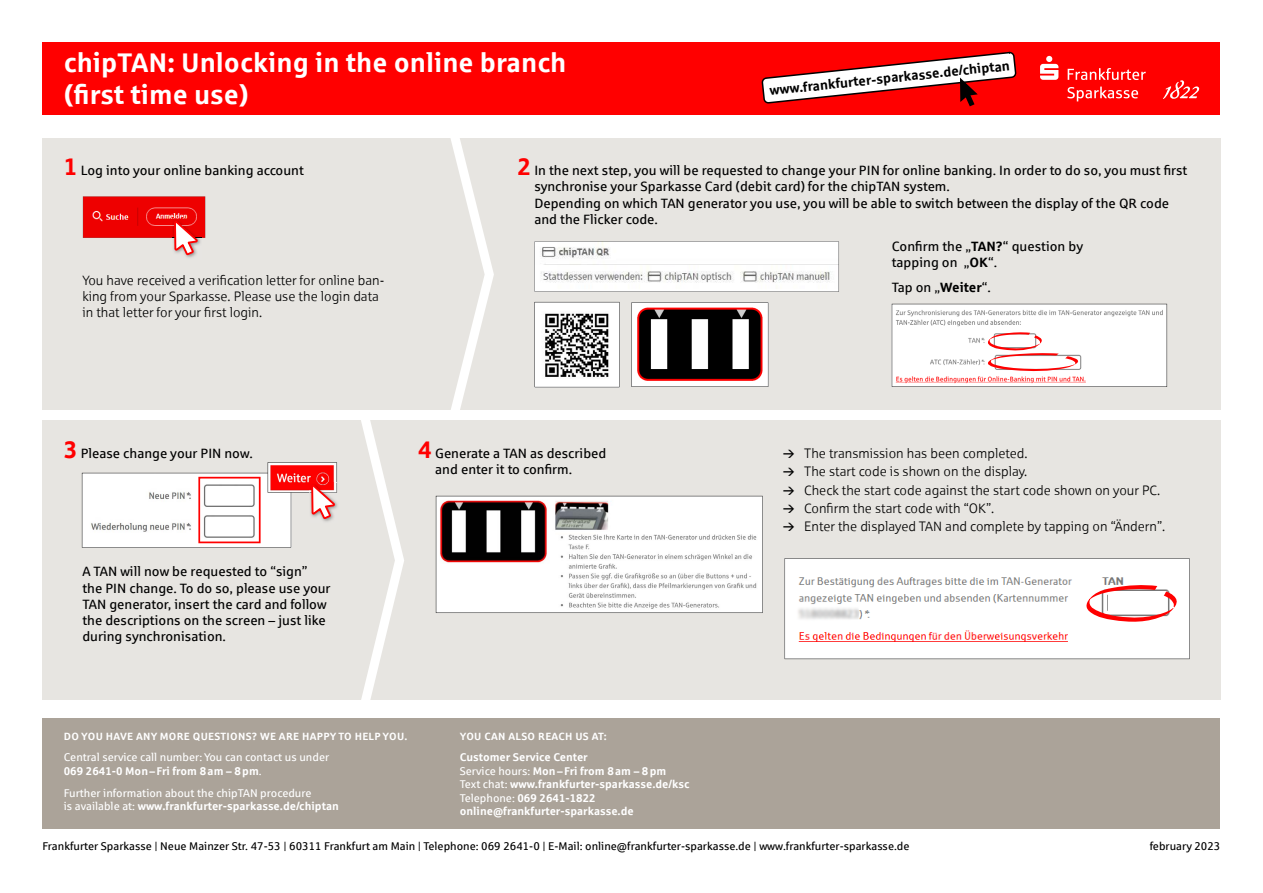
<style>
.page{position:relative;width:1263px;height:893px;background:#fff}
.page>*{position:absolute;margin:0;border:0;box-sizing:border-box;transform-origin:0 0}
.t1{font:700 27px/32.4px "Sparkasse Rg";color:#fff}
.t2{font:13.5px/16.2px "Sparkasse Rg";color:#000}
.t3{font:13.5px/18.3px "Sparkasse Lt";color:#000}
.t4{font:700 13.5px "Sparkasse Rg";color:#000}
.t5{font:11.25px/13.5px "Sparkasse Rg";color:#fff}
.t6{font:11.25px "Sparkasse Rg";color:#000}
.t7{font:700 11.25px/13.5px "Sparkasse Rg";color:#fff}
.t8{font:700 10.5px "Sparkasse Rg";letter-spacing:.025em;color:#fff}
.s1{font-weight:700;font-size:24px;color:#f00}
.s2{font-weight:700}
.s3{font-weight:400}
</style>
<div class="page">
<div style="left:43px;top:138px;width:1178px;height:562px;background:#e7e5e1"></div>
<div style="left:28px;top:410px;width:1206px;height:9px;background:#fff"></div>
<svg style="left:450px;top:138px;width:44px;height:272px"></svg>
<svg style="left:361px;top:419px;width:43px;height:281px"></svg>
<div style="left:43px;top:43px;width:1177px;height:72px;background:#f00"></div>
<svg style="left:631px;top:302px;width:137px;height:85px"></svg>
<svg style="left:534px;top:302px;width:86px;height:85px"></svg>
<svg style="left:534px;top:242px;width:305px;height:50px"></svg>
<svg style="left:436px;top:496px;width:327px;height:117px"></svg>
<svg style="left:892px;top:304px;width:275px;height:83px"></svg>
<svg style="left:784px;top:558px;width:405px;height:101px"></svg>
<img style="left:337px;top:483px;width:1px;height:24px">
<svg style="left:82px;top:462px;width:255px;height:86px"></svg>
<img style="left:185px;top:255px;width:10px;height:3px">
<svg style="left:83px;top:196px;width:122px;height:59px"></svg>
<svg style="left:1067px;top:87px;width:71px;height:14px"></svg>
<svg style="left:1068px;top:68px;width:78px;height:12px"></svg>
<svg style="left:1163px;top:80px;width:36px;height:19px"></svg>
<svg style="left:1040px;top:56px;width:18px;height:24px"></svg>
<svg style="left:761px;top:52px;width:255px;height:54px"></svg>
<div style="left:43px;top:718px;width:1177px;height:111px;background:#aba399"></div>
<h1 class="t1" style="left:64px;top:45px;width:504px">chipTAN: Unlocking in the online branch (first time use)</h1>
<p class="t4" style="left:769px;top:82px;width:243px;rotate:-6deg">www.frankfurter-sparkasse.de/chiptan</p>
<p class="t2" style="left:64px;top:162px;width:242px"><span class="s1">1</span> Log into your online banking account</p>
<p class="t3" style="left:82px;top:272px;width:303px;line-height:16.2px">You have received a verification letter for online ban&shy;king from your Sparkasse. Please use the login data in that letter for your first login.</p>
<p class="t2" style="left:534px;top:162px;width:655px;text-indent:-17px"><span class="s1">2</span> In the next step, you will be requested to change your PIN for online banking. In order to do so, you must first synchronise your Sparkasse Card (debit card) for the chipTAN system.<br>Depending on which TAN generator you use, you will be able to switch between the display of the QR code and the Flicker code.</p>
<p class="t2" style="left:892px;top:238px;width:193px">Confirm the „<span class="s2">TAN?</span>“ question by tapping on „<span class="s2">OK</span>“.</p>
<p class="t2" style="left:892px;top:279px;width:101px">Tap on „<span class="s2">Weiter</span>“.</p>
<p class="t2" style="left:64px;top:444px;width:191px"><span class="s1">3</span> Please change your PIN now.</p>
<p class="t2" style="left:435px;top:444px;width:173px;text-indent:-17px"><span class="s1">4</span> Generate a TAN as described and enter it to confirm.</p>
<p class="t2" style="left:82px;top:563px;width:250px">A TAN will now be requested to “sign” the PIN change. To do so, please use your TAN generator, insert the card and follow the descriptions on the screen – just like during synchronisation.</p>
<p class="t8" style="left:64px;top:730px;width:345px">DO YOU HAVE ANY MORE QUESTIONS? WE ARE HAPPY TO HELP YOU.</p>
<p class="t5" style="left:64px;top:750px;width:267px">Central service call number: You can contact us under<br><span class="s2">069 2641-0 Mon – Fri from 8 am – 8 pm</span>.</p>
<p class="t5" style="left:64px;top:786px;width:277px">Further information about the chipTAN procedure<br>is available at: <span class="s2">www.frankfurter-sparkasse.de/chiptan</span></p>
<p class="t8" style="left:460px;top:730px;width:149px">YOU CAN ALSO REACH US AT:</p>
<p class="t7" style="left:460px;top:750px;width:231px">Customer Service Center<br><span class="s3">Service hours:</span> Mon – Fri from 8 am – 8 pm <span class="s3">Text chat:</span> www.frankfurter-sparkasse.de/ksc <span class="s3">Telephone:</span> 069 2641-1822 online@frankfurter-sparkasse.de</p>
<p class="t3" style="left:804px;top:444px;width:363px">The transmission has been completed.<br>The start code is shown on the display.<br>Check the start code against the start code shown on your PC.<br>Confirm the start code with “OK”.<br>Enter the displayed TAN and complete by tapping on “Ändern”.</p>
<p class="t6" style="left:43px;top:840px;width:868px">Frankfurter Sparkasse | Neue Mainzer Str. 47-53 | 60311 Frankfurt am Main | Telephone: 069 2641-0 | E-Mail: online@frankfurter-sparkasse.de | www.frankfurter-sparkasse.de</p>
<p class="t6" style="left:1150px;top:840px;width:72px">february 2023</p>
</div>
